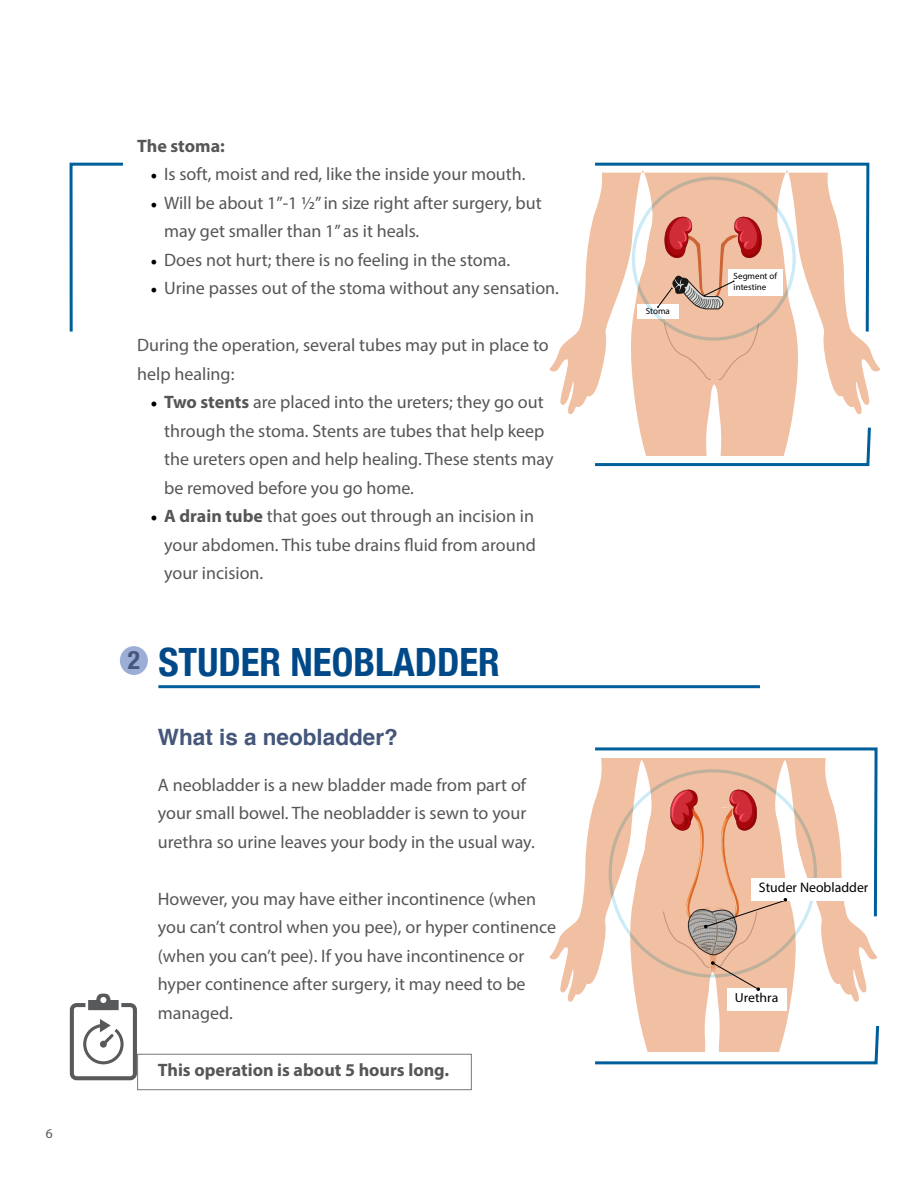
<style>
.page{position:relative;width:918px;height:1188px;background:#fff}
.page>*{position:absolute;margin:0;border:0;box-sizing:border-box;transform-origin:0 0}
.t1{font:700 condensed 39px "Helvetica Neue";color:#004988}
.t2{font:700 condensed 25.5px "Helvetica Neue";color:#44567a}
.t3{font:700 22.5px "Helvetica";color:#44567a}
.t4{font:18px/28.5px "Myriad Pro";color:#565659}
.t5{font:700 18px "Myriad Pro";color:#565659}
.t6{font:13.8px "Myriad Pro";color:#000}
.t7{font:13.5px "Myriad Pro";color:#565659}
.t8{font:13.05px "Myriad Pro";color:#000;scale:1.05 1}
.t9{font:9px/10.8px "Myriad Pro";color:#000}
.s1{font-family:"Minion Pro";color:#000}
.s2{font-family:"Minion Pro";font-weight:700;color:#000}
.s3{font-weight:700}
</style>
<div class="page">
<svg style="left:549px;top:224px;width:331px;height:201px;fill:#f1c1a4"></svg>
<svg style="left:664px;top:335px;width:47px;height:45px;background:#edbda0"></svg>
<svg style="left:718px;top:335px;width:42px;height:45px;background:#edbca0"></svg>
<svg style="left:549px;top:811px;width:328px;height:212px"></svg>
<div style="left:727px;top:988px;width:59px;height:23px;background:#fff"></div>
<svg style="left:663px;top:919px;width:124px;height:72px;background:#deb69f"></svg>
<hr style="left:158px;top:685px;width:602px;height:3px;background:#005f9b">
<div style="left:120px;top:646px;width:28px;height:29px;background:#9caed6;border-radius:50%"></div>
<svg style="left:592px;top:162px;width:279px;height:173px"></svg>
<svg style="left:592px;top:747px;width:286px;height:172px"></svg>
<svg style="left:69px;top:162px;width:54px;height:170px"></svg>
<svg style="left:595px;top:425px;width:276px;height:42px"></svg>
<svg style="left:595px;top:1023px;width:285px;height:42px"></svg>
<div style="left:137px;top:1054px;width:335px;height:36px;border:1px solid #757779"></div>
<svg style="left:70px;top:994px;width:67px;height:86px"></svg>
<p class="t7" style="left:46px;top:1125px;width:8px">6</p>
<p class="t5" style="left:137px;top:134px;width:89px">The stoma:</p>
<p class="t4" style="left:151px;top:160px;width:376px"><span class="s1">•</span> Is soft, moist and red, like the inside your mouth.</p>
<p class="t4" style="left:164px;top:188px;width:379px;text-indent:-14px"><span class="s1">•</span> Will be about 1”-1 ½” in size right after surgery, but may get smaller than 1” as it heals.</p>
<p class="t4" style="left:151px;top:245px;width:361px"><span class="s1">•</span> Does not hurt; there is no feeling in the stoma.</p>
<p class="t4" style="left:151px;top:274px;width:410px"><span class="s1">•</span> Urine passes out of the stoma without any sensation.</p>
<p class="t4" style="left:137px;top:331px;width:413px">During the operation, several tubes may put in place to help healing:</p>
<p class="t4" style="left:164px;top:388px;width:391px;text-indent:-14px"><span class="s2">•</span> <span class="s3">Two stents</span> are placed into the ureters; they go out through the stoma. Stents are tubes that help keep the ureters open and help healing. These stents may be removed before you go home.</p>
<p class="t4" style="left:164px;top:502px;width:373px;text-align:justify;text-indent:-14px"><span class="s2">•</span> <span class="s3">A drain tube</span> that goes out through an incision in your abdomen. This tube drains fluid from around your incision.</p>
<h2 class="t2" style="left:128px;top:639px;width:14px">2</h2>
<h1 class="t1" style="left:158px;top:630px;width:343px">STUDER NEOBLADDER</h1>
<p class="t3" style="left:158px;top:719px;width:242px">What is a neobladder?</p>
<p class="t4" style="left:158px;top:770px;width:378px">A neobladder is a new bladder made from part of your small bowel. The neobladder is sewn to your urethra so urine leaves your body in the usual way.</p>
<p class="t4" style="left:158px;top:884px;width:400px">However, you may have either incontinence (when you can’t control when you pee), or hyper continence (when you can’t pee). If you have incontinence or hyper continence after surgery, it may need to be managed.</p>
<p class="t5" style="left:158px;top:1058px;width:293px">This operation is about 5 hours long.</p>
<p class="t9" style="left:646px;top:305px;width:26px">Stoma</p>
<p class="t9" style="left:734px;top:271px;width:45px">Segment of intestine</p>
<p class="t6" style="left:759px;top:879px;width:111px">Studer Neobladder</p>
<p class="t8" style="left:735px;top:990px;width:43px">Urethra</p>
</div>
